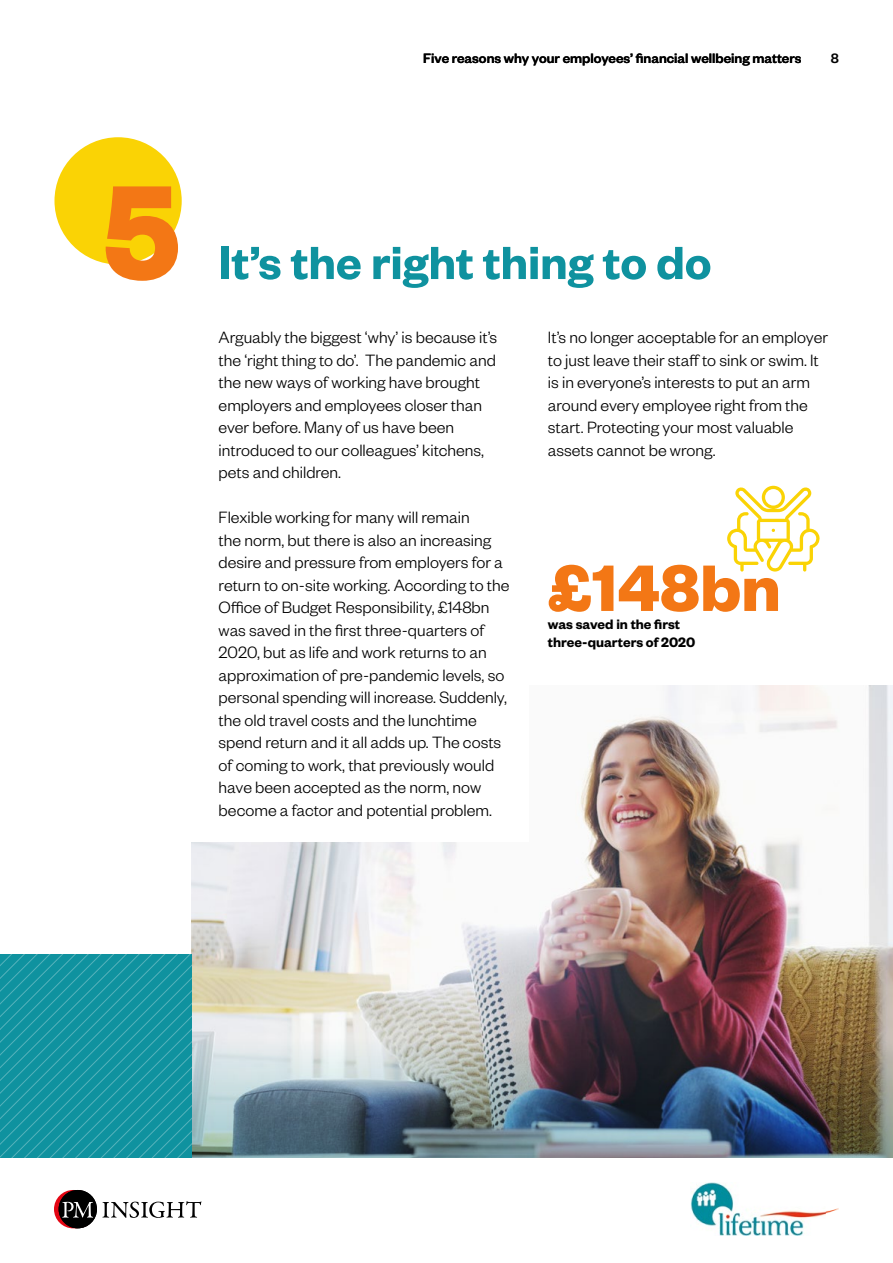
<style>
.page{position:relative;width:893px;height:1263px;background:#fff}
.page>*{position:absolute;margin:0;border:0;box-sizing:border-box;transform-origin:0 0}
.t1{font:700 147px "Founders Grotesk";color:#f37715}
.t2{font:700 72px "Founders Grotesk";color:#f37715}
.t3{font:600 51px "Founders Grotesk";color:#0f929f}
.t4{font:300 18px/22.5px "Founders Grotesk";color:#000}
.t5{font:500 15px "Founders Grotesk";color:#000}
.t6{font:600 15px/18px "Founders Grotesk";color:#000}
</style>
<div class="page">
<svg style="left:102px;top:1201px;width:99px;height:17px"></svg>
<div style="left:59px;top:1190px;width:38px;height:38px;background:#000;border-radius:50%"></div>
<svg style="left:54px;top:1190px;width:39px;height:38px"></svg>
<img style="left:690px;top:1183px;width:149px;height:52px">
<img style="left:191px;top:686px;width:702px;height:306px">
<div style="left:87px;top:323px;width:442px;height:519px;background:#fff"></div>
<div style="left:54px;top:137px;width:128px;height:127px;background:#fad305;border-radius:50%"></div>
<img style="left:191px;top:992px;width:702px;height:166px">
<svg style="left:0;top:954px;width:191px;height:204px;background:#1695a1"></svg>
<svg style="left:727px;top:486px;width:93px;height:86px"></svg>
<p class="t5" style="left:423px;top:49px;width:380px">Five reasons why your employees’ financial wellbeing matters</p>
<p class="t5" style="left:831px;top:49px;width:10px">8</p>
<h1 class="t1" style="left:103px;top:138px;width:79px">5</h1>
<h3 class="t3" style="left:219px;top:230px;width:494px">It’s the right thing to do</h3>
<p class="t4" style="left:219px;top:325px;width:280px">Arguably the biggest ‘why’ is because it’s the ‘right thing to do’. The pandemic and the new ways of working have brought employers and employees closer than ever before. Many of us have been introduced to our colleagues’ kitchens, pets and children.</p>
<p class="t4" style="left:219px;top:505px;width:292px">Flexible working for many will remain<br>the norm, but there is also an increasing desire and pressure from employers for a return to on-site working. According to the Office of Budget Responsibility, £148bn was saved in the first three-quarters of 2020, but as life and work returns to an approximation of pre-pandemic levels, so personal spending will increase. Suddenly, the old travel costs and the lunchtime spend return and it all adds up. The costs of coming to work, that previously would have been accepted as the norm, now become a factor and potential problem.</p>
<p class="t4" style="left:548px;top:325px;width:282px">It’s no longer acceptable for an employer to just leave their staff to sink or swim. It is in everyone’s interests to put an arm around every employee right from the start. Protecting your most valuable assets cannot be wrong.</p>
<h2 class="t2" style="left:548px;top:542px;width:234px">£148bn</h2>
<p class="t6" style="left:548px;top:614px;width:149px">was saved in the first three-quarters of 2020</p>
</div>
